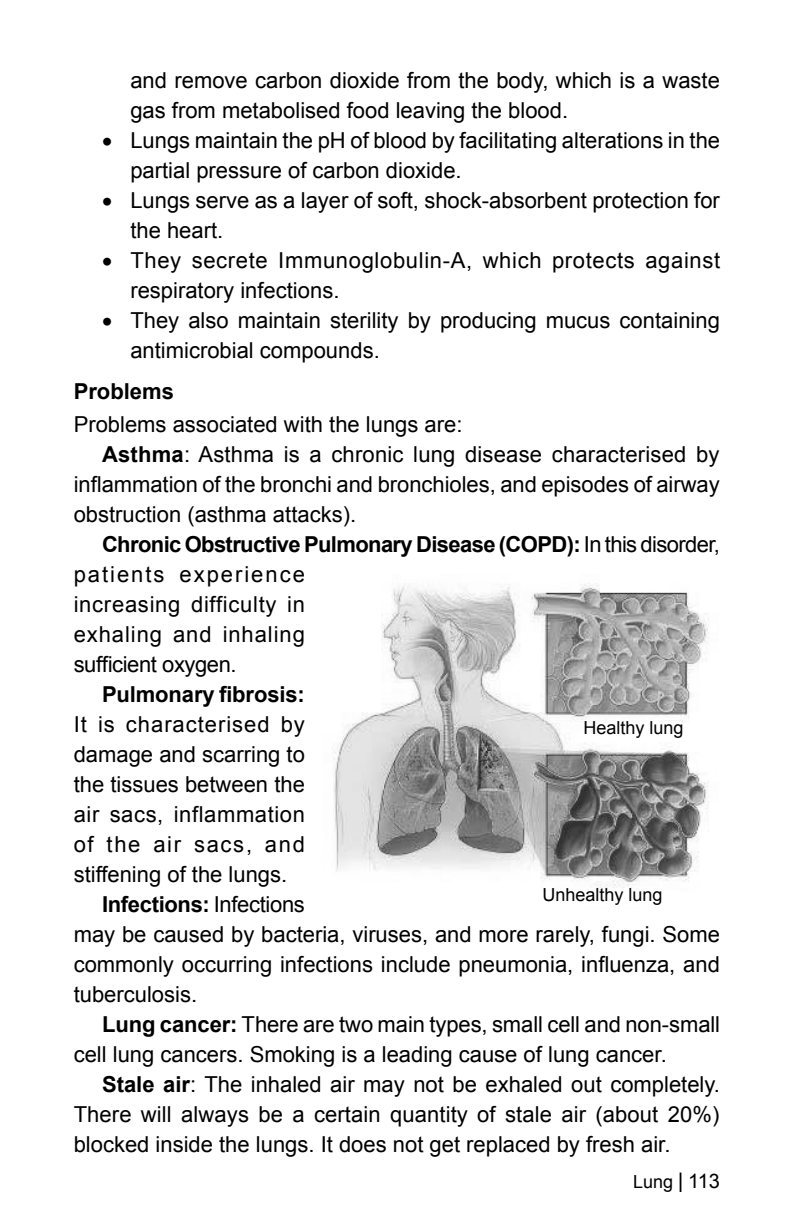
<style>
.page{position:relative;width:792px;height:1224px;background:#fff}
.page>*{position:absolute;margin:0;border:0;box-sizing:border-box;transform-origin:0 0}
.t1{font:22px/30px "Arial";color:#000}
.t2{font:700 22px "Arial";letter-spacing:-.03em;color:#000}
.t3{font:22px/30px "Arial";letter-spacing:.03em;color:#000}
.t4{font:22px "Arial";letter-spacing:.035em;color:#000}
.t5{font:22px "Arial";letter-spacing:.025em;color:#000}
.t6{font:22px "Arial";letter-spacing:.04em;color:#000}
.t7{font:22px "Arial";letter-spacing:.045em;color:#000}
.t8{font:22px "Arial";letter-spacing:.09em;color:#000}
.t9{font:700 22px "Arial";letter-spacing:-.005em;color:#000}
.t10{font:22px "Arial";letter-spacing:-.02em;color:#000}
.t11{font:22px "Arial";letter-spacing:.075em;color:#000}
.t12{font:700 22px "Arial";color:#000}
.t13{font:18px "Arial";color:#000}
.s1{font-weight:700}
.s2{font-weight:400}
.s3{font-size:27px}
.s4{font-size:20px}
</style>
<div class="page">
<img style="left:333px;top:583px;width:376px;height:305px">
<p class="t1" style="left:130px;top:66px;width:591px">and remove carbon dioxide from the body, which is a waste gas from metabolised food leaving the blood.</p>
<p class="t1" style="left:130px;top:126px;width:591px;text-indent:-28px">• Lungs maintain the pH of blood by facilitating alterations in the partial pressure of carbon dioxide.</p>
<p class="t1" style="left:130px;top:186px;width:591px;text-indent:-28px">• Lungs serve as a layer of soft, shock-absorbent protection for the heart.</p>
<p class="t3" style="left:130px;top:246px;width:591px;text-indent:-28px">• They secrete Immunoglobulin-A, which protects against respiratory infections.</p>
<p class="t1" style="left:130px;top:306px;width:591px;text-indent:-28px">• They also maintain sterility by producing mucus containing antimicrobial compounds.</p>
<p class="t12" style="left:74px;top:377px;width:102px">Problems</p>
<p class="t1" style="left:74px;top:410px;width:390px">Problems associated with the lungs are:</p>
<p class="t1" style="left:102px;top:440px;width:619px"><span class="s1">Asthma</span>: Asthma is a chronic lung disease characterised by</p>
<p class="t1" style="left:74px;top:470px;width:648px">inflammation of the bronchi and bronchioles, and episodes of airway</p>
<p class="t1" style="left:74px;top:500px;width:284px">obstruction (asthma attacks).</p>
<p class="t2" style="left:102px;top:530px;width:620px">Chronic Obstructive Pulmonary Disease (COPD): <span class="s2">In this disorder,</span></p>
<p class="t8" style="left:74px;top:560px;width:233px">patients experience</p>
<p class="t4" style="left:74px;top:590px;width:233px">increasing difficulty in</p>
<p class="t6" style="left:74px;top:620px;width:233px">exhaling and inhaling</p>
<p class="t10" style="left:74px;top:650px;width:164px">sufficient oxygen.</p>
<p class="t9" style="left:102px;top:680px;width:204px">Pulmonary fibrosis:</p>
<p class="t7" style="left:74px;top:710px;width:233px">It is characterised by</p>
<p class="t1" style="left:74px;top:740px;width:233px">damage and scarring to</p>
<p class="t1" style="left:74px;top:770px;width:233px">the tissues between the</p>
<p class="t5" style="left:74px;top:800px;width:233px">air sacs, inflammation</p>
<p class="t11" style="left:74px;top:830px;width:233px">of the air sacs, and</p>
<p class="t1" style="left:74px;top:860px;width:215px">stiffening of the lungs.</p>
<p class="t2" style="left:102px;top:890px;width:204px">Infections: <span class="s2">Infections</span></p>
<p class="t1" style="left:74px;top:920px;width:648px">may be caused by bacteria, viruses, and more rarely, fungi. Some</p>
<p class="t1" style="left:74px;top:950px;width:648px">commonly occurring infections include pneumonia, influenza, and</p>
<p class="t1" style="left:74px;top:980px;width:125px">tuberculosis.</p>
<p class="t1" style="left:102px;top:1010px;width:620px"><span class="s1">Lung cancer:</span> There are two main types, small cell and non-small</p>
<p class="t1" style="left:74px;top:1040px;width:595px">cell lung cancers. Smoking is a leading cause of lung cancer.</p>
<p class="t1" style="left:102px;top:1070px;width:619px"><span class="s1">Stale air</span>: The inhaled air may not be exhaled out completely.</p>
<p class="t1" style="left:74px;top:1100px;width:647px">There will always be a certain quantity of stale air (about 20%)</p>
<p class="t1" style="left:74px;top:1130px;width:598px">blocked inside the lungs. It does not get replaced by fresh air.</p>
<p class="t13" style="left:583px;top:716px;width:102px">Healthy lung</p>
<p class="t13" style="left:543px;top:883px;width:122px">Unhealthy lung</p>
<p class="t13" style="left:633px;top:1170px;width:88px">Lung <span class="s3">I</span> <span class="s4">113</span></p>
</div>
